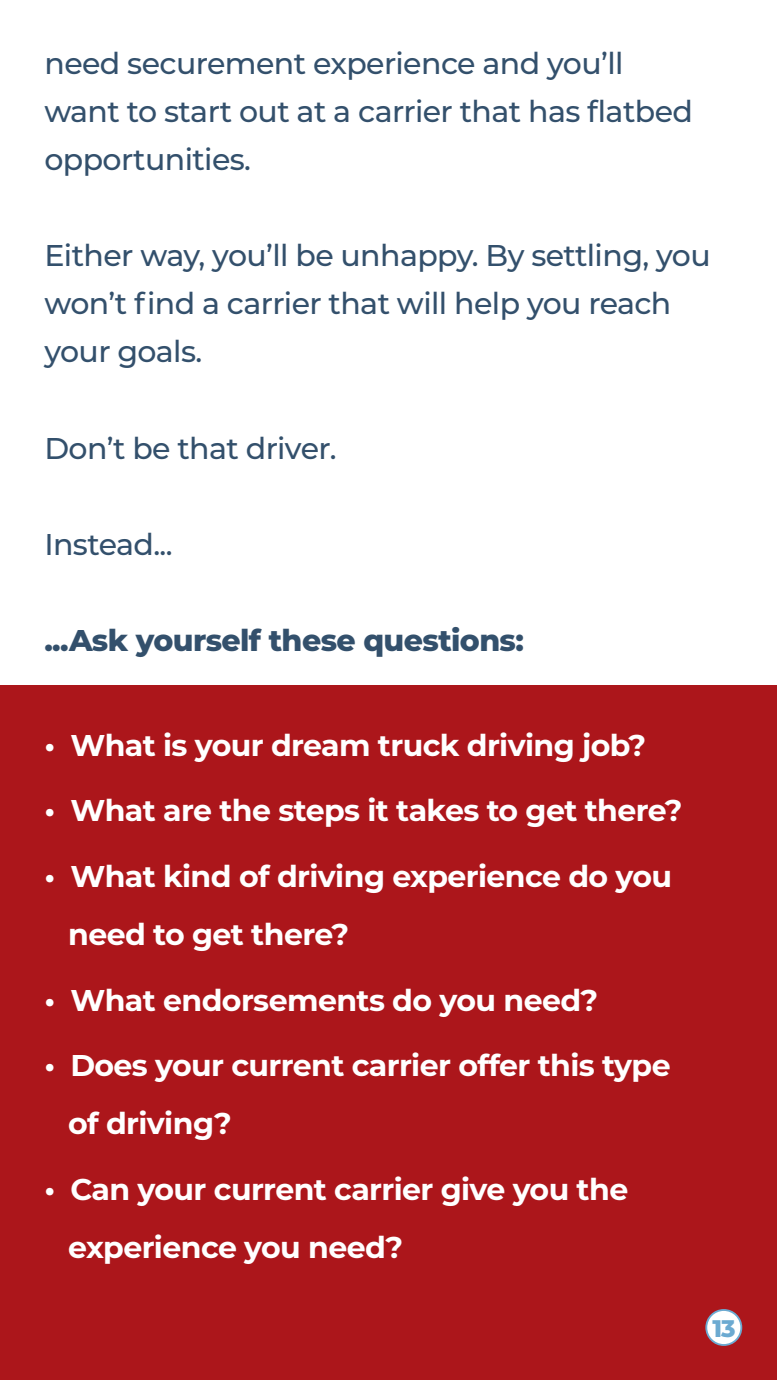
<style>
.page{position:relative;width:777px;height:1380px;background:#fff}
.page>*{position:absolute;margin:0;border:0;box-sizing:border-box;transform-origin:0 0}
.t1{font:700 30px/58.1px "Montserrat";letter-spacing:-.02em;color:#fff}
.t2{font:500 30px/48.1px "Montserrat";letter-spacing:-.02em;color:#33506c}
.t3{font:800 30px "Montserrat";letter-spacing:-.02em;color:#33506c}
.t4{font:800 24px "Montserrat";color:#6caad1}
</style>
<div class="page">
<div style="left:0;top:685px;width:776px;height:695px;background:#ac161b"></div>
<div style="left:706px;top:1310px;width:35px;height:35px;background:#fff;border-radius:50%"></div>
<div style="left:705px;top:1309px;width:37px;height:37px;border:2px solid #6caad1;border-radius:50%"></div>
<p class="t2" style="left:44px;top:38px;width:649px">need securement experience and you’ll want to start out at a carrier that has flatbed opportunities.</p>
<p class="t2" style="left:44px;top:230px;width:667px">Either way, you’ll be unhappy. By settling, you won’t find a carrier that will help you reach your goals.</p>
<p class="t2" style="left:44px;top:423px;width:294px">Don’t be that driver.</p>
<p class="t2" style="left:44px;top:519px;width:130px">Instead...</p>
<p class="t3" style="left:44px;top:619px;width:481px">...Ask yourself these questions:</p>
<p class="t1" style="left:44px;top:714px;width:603px">• What is your dream truck driving job?</p>
<p class="t1" style="left:44px;top:780px;width:639px">• What are the steps it takes to get there?</p>
<p class="t1" style="left:68px;top:846px;width:605px;text-indent:-24px">• What kind of driving experience do you need to get there?</p>
<p class="t1" style="left:44px;top:970px;width:555px">• What endorsements do you need?</p>
<p class="t1" style="left:68px;top:1035px;width:604px;text-indent:-24px">• Does your current carrier offer this type of driving?</p>
<p class="t1" style="left:68px;top:1159px;width:561px;text-indent:-24px">• Can your current carrier give you the experience you need?</p>
<p class="t4" style="left:712px;top:1311px;width:25px">13</p>
</div>
